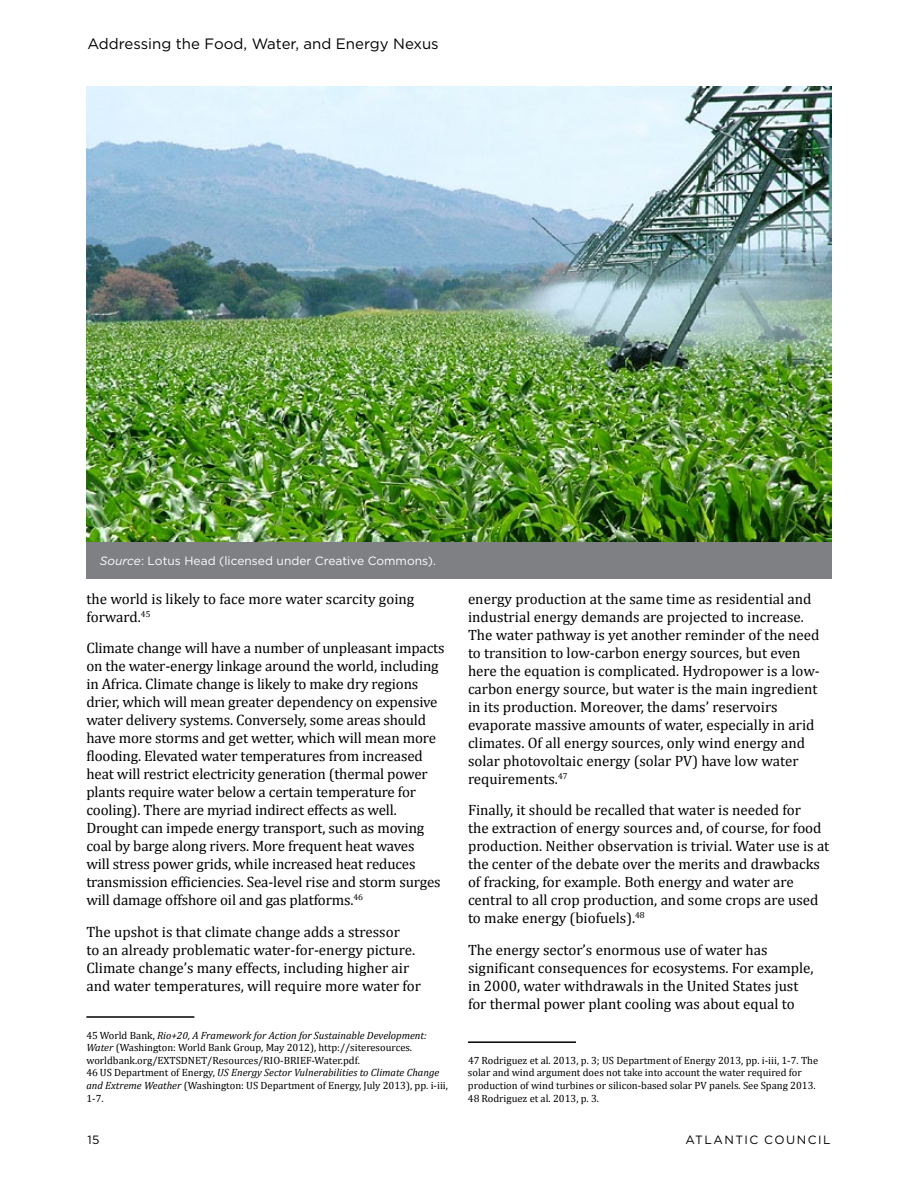
<style>
.page{position:relative;width:918px;height:1188px;background:#fff}
.page>*{position:absolute;margin:0;border:0;box-sizing:border-box;transform-origin:0 0}
.t1{font:15px/18px "Cambria";color:#000}
.t2{font:15px "Gotham";color:#000}
.t3{font:12px "Gotham";color:#fff}
.t4{font:12px "Gotham";letter-spacing:.12em;color:#000}
.t5{font:10.5px/12.6px "Cambria";color:#000}
.s1{font-style:italic}
</style>
<div class="page">
<hr style="left:86px;top:1016px;width:108px;height:2px;background:#000">
<hr style="left:468px;top:1041px;width:108px;height:2px;background:#000">
<img style="left:86px;top:86px;width:746px;height:456px">
<div style="left:86px;top:542px;width:746px;height:36px;background:#7e8083"></div>
<p class="t2" style="left:87px;top:34px;width:353px">Addressing the Food, Water, and Energy Nexus</p>
<p class="t3" style="left:100px;top:553px;width:338px"><span class="s1">Source</span>: Lotus Head (licensed under Creative Commons).</p>
<p class="t1" style="left:86px;top:589px;width:329px">the world is likely to face more water scarcity going forward.<sup>45</sup></p>
<p class="t1" style="left:86px;top:639px;width:360px">Climate change will have a number of unpleasant impacts on the water-energy linkage around the world, including in Africa. Climate change is likely to make dry regions drier, which will mean greater dependency on expensive water delivery systems. Conversely, some areas should have more storms and get wetter, which will mean more flooding. Elevated water temperatures from increased heat will restrict electricity generation (thermal power plants require water below a certain temperature for cooling). There are myriad indirect effects as well.<br>Drought can impede energy transport, such as moving coal by barge along rivers. More frequent heat waves<br>will stress power grids, while increased heat reduces transmission efficiencies. Sea-level rise and storm surges will damage offshore oil and gas platforms.<sup>46</sup></p>
<p class="t1" style="left:86px;top:922px;width:336px">The upshot is that climate change adds a stressor<br>to an already problematic water-for-energy picture.<br>Climate change’s many effects, including higher air and water temperatures, will require more water for</p>
<p class="t5" style="left:86px;top:1029px;width:363px">45 World Bank, <span class="s1">Rio+20, A Framework for Action for Sustainable Development:<br>Water</span> (Washington: World Bank Group, May 2012), http://siteresources. worldbank.org/EXTSDNET/Resources/RIO-BRIEF-Water.pdf.<br>46 US Department of Energy, <span class="s1">US Energy Sector Vulnerabilities to Climate Change and Extreme Weather</span> (Washington: US Department of Energy, July 2013), pp. i-iii, 1-7.</p>
<p class="t1" style="left:468px;top:589px;width:353px">energy production at the same time as residential and industrial energy demands are projected to increase.<br>The water pathway is yet another reminder of the need to transition to low-carbon energy sources, but even here the equation is complicated. Hydropower is a low&shy;carbon energy source, but water is the main ingredient in its production. Moreover, the dams’ reservoirs evaporate massive amounts of water, especially in arid climates. Of all energy sources, only wind energy and solar photovoltaic energy (solar PV) have low water requirements.<sup>47</sup></p>
<p class="t1" style="left:468px;top:801px;width:363px">Finally, it should be recalled that water is needed for<br>the extraction of energy sources and, of course, for food production. Neither observation is trivial. Water use is at the center of the debate over the merits and drawbacks of fracking, for example. Both energy and water are central to all crop production, and some crops are used to make energy (biofuels).<sup>48</sup></p>
<p class="t1" style="left:468px;top:940px;width:347px">The energy sector’s enormous use of water has significant consequences for ecosystems. For example, in 2000, water withdrawals in the United States just for thermal power plant cooling was about equal to</p>
<p class="t5" style="left:468px;top:1054px;width:352px">47 Rodriguez et al. 2013, p. 3; US Department of Energy 2013, pp. i-iii, 1-7. The solar and wind argument does not take into account the water required for production of wind turbines or silicon-based solar PV panels. See Spang 2013.<br>48 Rodriguez et al. 2013, p. 3.</p>
<p class="t4" style="left:87px;top:1132px;width:13px">15</p>
<p class="t4" style="left:685px;top:1132px;width:147px">ATLANTIC COUNCIL</p>
</div>
